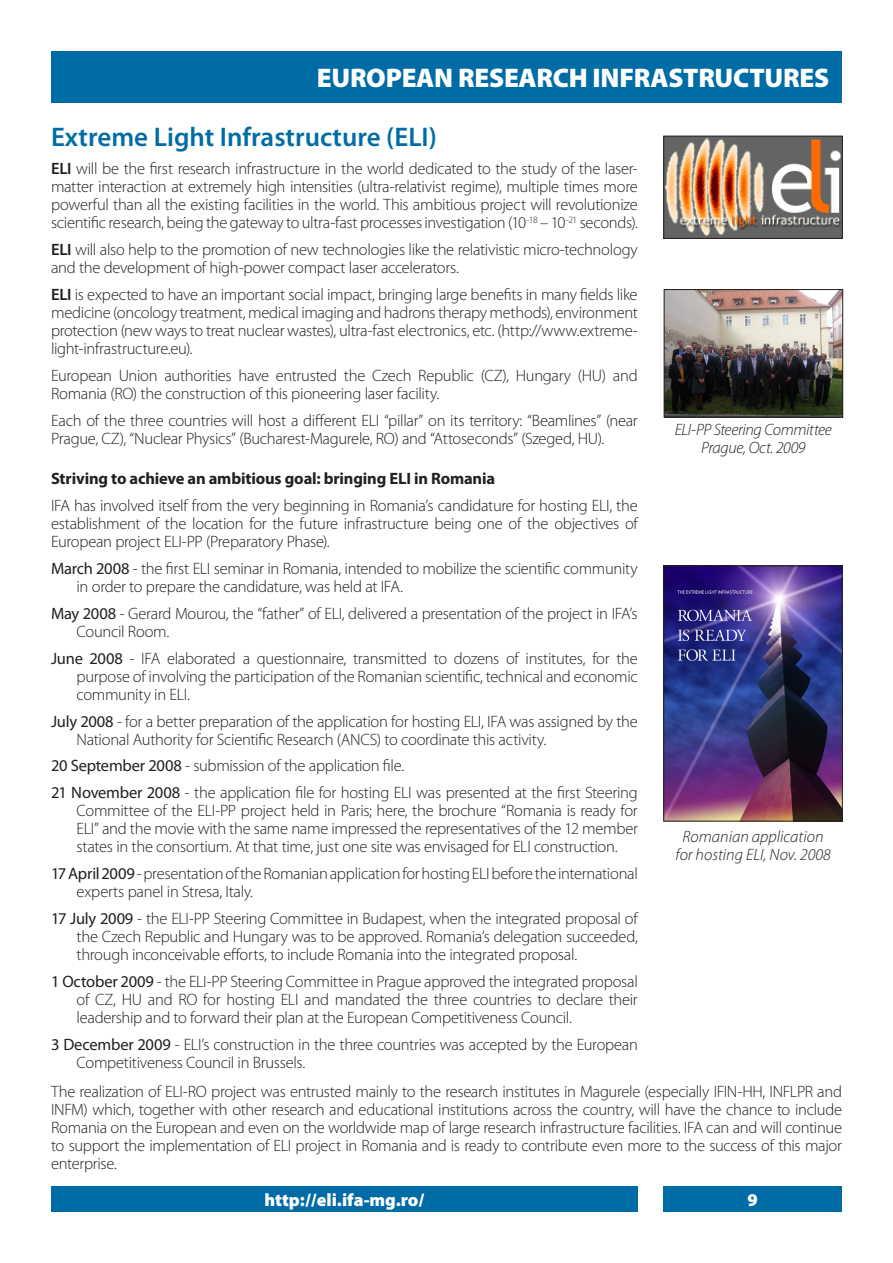
<style>
.page{position:relative;width:893px;height:1263px;background:#fff}
.page>*{position:absolute;margin:0;border:0;box-sizing:border-box;transform-origin:0 0}
.t1{font:900 27px "Myriad Pro";letter-spacing:-.01em;color:#fff}
.t2{font:600 27px "Myriad Pro";color:#006ca5}
.t3{font:900 18px "Myriad Pro";color:#fff}
.t4{font:300 16.5px/18.1px "Myriad Pro";letter-spacing:-.02em;color:#231f20}
.t5{font:700 16.5px "Myriad Pro";letter-spacing:-.01em;color:#231f20}
.t6{font:italic 300 16.5px/18.1px "Myriad Pro";color:#231f20;text-align:center}
.t7{font:italic 300 16.5px/18.1px "Myriad Pro";letter-spacing:-.02em;color:#231f20;text-align:center}
.s1{font-weight:600}
.s2{font-weight:400}
</style>
<div class="page">
<div style="left:51px;top:51px;width:791px;height:51px;background:#006ca5"></div>
<div style="left:663px;top:1186px;width:179px;height:26px;background:#006ca5"></div>
<img style="left:665px;top:138px;width:176px;height:99px">
<div style="left:663px;top:136px;width:180px;height:103px;border:1px solid #231f20"></div>
<img style="left:666px;top:291px;width:175px;height:124px">
<div style="left:664px;top:289px;width:179px;height:128px;border:1px solid #231f20"></div>
<img style="left:665px;top:568px;width:176px;height:251px">
<div style="left:663px;top:566px;width:180px;height:255px;border:1px solid #231f20"></div>
<div style="left:51px;top:1186px;width:587px;height:26px;background:#006ca5"></div>
<h1 class="t1" style="left:317px;top:62px;width:514px">EUROPEAN RESEARCH INFRASTRUCTURES</h1>
<h1 class="t2" style="left:51px;top:120px;width:387px">Extreme Light Infrastructure (ELI)</h1>
<p class="t4" style="left:51px;top:160px;width:588px;text-align:justify"><span class="s1">ELI</span> will be the first research infrastructure in the world dedicated to the study of the laser&shy;matter interaction at extremely high intensities (ultra-relativist regime), multiple times more powerful than all the existing facilities in the world. This ambitious project will revolutionize scientific research, being the gateway to ultra-fast processes investigation (10<sup>-18</sup> – 10<sup>-21</sup> seconds).</p>
<p class="t4" style="left:51px;top:241px;width:588px"><span class="s1">ELI</span> will also help to the promotion of new technologies like the relativistic micro-technology and the development of high-power compact laser accelerators.</p>
<p class="t4" style="left:51px;top:286px;width:588px;text-align:justify"><span class="s1">ELI</span> is expected to have an important social impact, bringing large benefits in many fields like medicine (oncology treatment, medical imaging and hadrons therapy methods), environment protection (new ways to treat nuclear wastes), ultra-fast electronics, etc. (http://www.extreme&shy;light-infrastructure.eu).</p>
<p class="t4" style="left:51px;top:367px;width:588px">European Union authorities have entrusted the Czech Republic (CZ), Hungary (HU) and<br>Romania (RO) the construction of this pioneering laser facility.</p>
<p class="t4" style="left:51px;top:411px;width:588px">Each of the three countries will host a different ELI “pillar” on its territory: “Beamlines” (near<br>Prague, CZ), “Nuclear Physics” (Bucharest-Magurele, RO) and “Attoseconds” (Szeged, HU).</p>
<p class="t7" style="left:675px;top:421px;width:159px">ELI-PP Steering Committee<br>Prague, Oct. 2009</p>
<p class="t5" style="left:51px;top:468px;width:446px">Striving to achieve an ambitious goal: bringing ELI in Romania</p>
<p class="t4" style="left:51px;top:497px;width:588px;text-align:justify">IFA has involved itself from the very beginning in Romania’s candidature for hosting ELI, the establishment of the location for the future infrastructure being one of the objectives of European project ELI-PP (Preparatory Phase).</p>
<p class="t4" style="left:77px;top:560px;width:563px;text-indent:-26px"><span class="s2">March 2008</span> - the first ELI seminar in Romania, intended to mobilize the scientific community in order to prepare the candidature, was held at IFA.</p>
<p class="t4" style="left:77px;top:604px;width:563px;text-indent:-26px"><span class="s2">May 2008</span> - Gerard Mourou, the “father” of ELI, delivered a presentation of the project in IFA’s<br>Council Room.</p>
<p class="t4" style="left:77px;top:649px;width:563px;text-align:justify;text-indent:-26px"><span class="s2">June 2008</span> - IFA elaborated a questionnaire, transmitted to dozens of institutes, for the purpose of involving the participation of the Romanian scientific, technical and economic community in ELI.</p>
<p class="t4" style="left:77px;top:712px;width:563px;text-indent:-26px"><span class="s2">July 2008</span> - for a better preparation of the application for hosting ELI, IFA was assigned by the<br>National Authority for Scientific Research (ANCS) to coordinate this activity.</p>
<p class="t4" style="left:51px;top:753px;width:588px;line-height:26.7px"><span class="s2">20 September 2008</span> - submission of the application file.<br><span class="s2">21 November 2008</span> - the application file for hosting ELI was presented at the first Steering</p>
<p class="t4" style="left:77px;top:802px;width:563px;text-align:justify">Committee of the ELI-PP project held in Paris; here, the brochure “Romania is ready for ELI” and the movie with the same name impressed the representatives of the 12 member states in the consortium. At that time, just one site was envisaged for ELI construction.</p>
<p class="t4" style="left:77px;top:865px;width:563px;text-indent:-26px"><span class="s2">17 April 2009</span> - presentation of the Romanian application for hosting ELI before the international experts panel in Stresa, Italy.</p>
<p class="t4" style="left:77px;top:909px;width:563px;text-align:justify;text-indent:-26px"><span class="s2">17 July 2009</span> - the ELI-PP Steering Committee in Budapest, when the integrated proposal of the Czech Republic and Hungary was to be approved. Romania’s delegation succeeded, through inconceivable efforts, to include Romania into the integrated proposal.</p>
<p class="t4" style="left:77px;top:972px;width:563px;text-align:justify;text-indent:-26px"><span class="s2">1 October 2009</span> - the ELI-PP Steering Committee in Prague approved the integrated proposal of CZ, HU and RO for hosting ELI and mandated the three countries to declare their leadership and to forward their plan at the European Competitiveness Council.</p>
<p class="t4" style="left:77px;top:1035px;width:563px;text-indent:-26px"><span class="s2">3 December 2009</span> - ELI’s construction in the three countries was accepted by the European<br>Competitiveness Council in Brussels.</p>
<p class="t4" style="left:51px;top:1082px;width:793px;text-align:justify">The realization of ELI-RO project was entrusted mainly to the research institutes in Magurele (especially IFIN-HH, INFLPR and INFM) which, together with other research and educational institutions across the country, will have the chance to include Romania on the European and even on the worldwide map of large research infrastructure facilities. IFA can and will continue to support the implementation of ELI project in Romania and is ready to contribute even more to the success of this major enterprise.</p>
<p class="t6" style="left:675px;top:828px;width:157px">Romanian application for hosting ELI, Nov. 2008</p>
<p class="t3" style="left:264px;top:1190px;width:161px">http://eli.ifa-mg.ro/</p>
<p class="t3" style="left:747px;top:1190px;width:12px">9</p>
</div>
